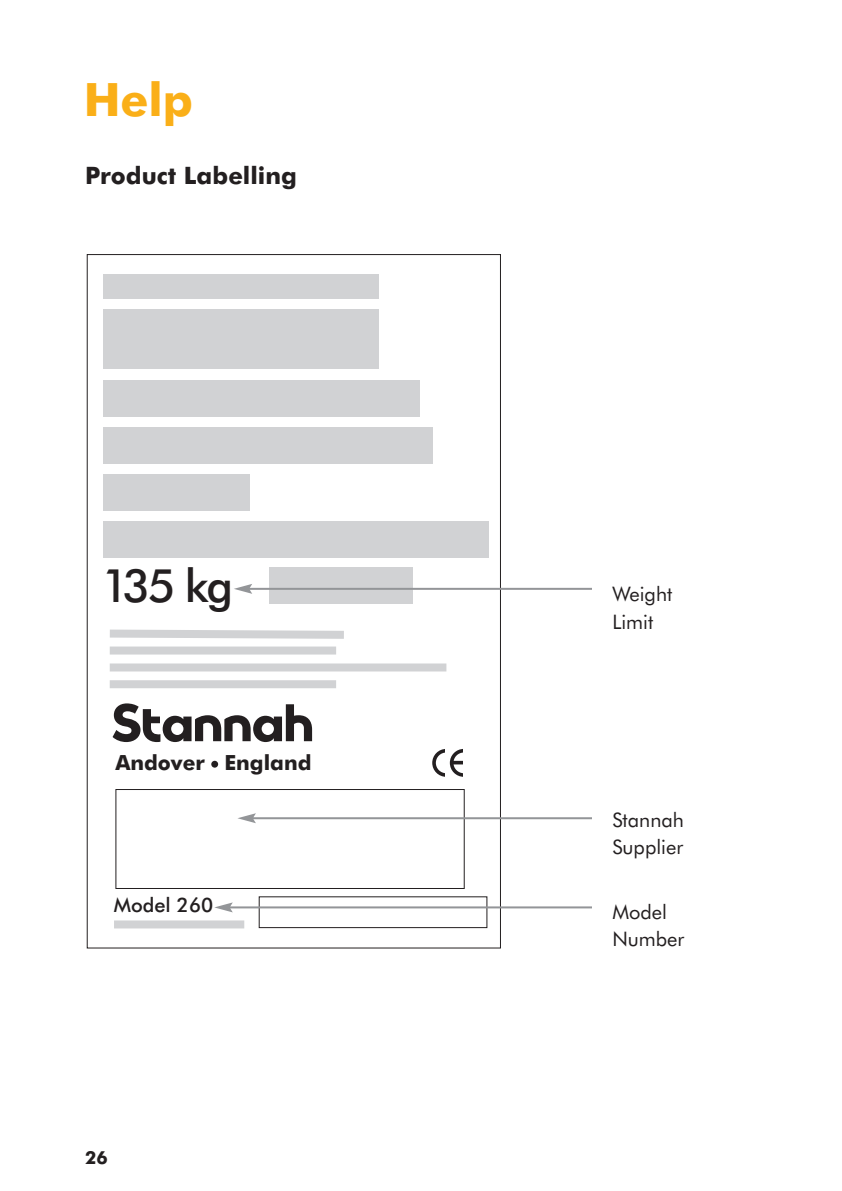
<style>
.page{position:relative;width:842px;height:1191px;background:#fff}
.page>*{position:absolute;margin:0;border:0;box-sizing:border-box;transform-origin:0 0}
.t1{font:500 46px "Futura BT";color:#231f20}
.t2{font:700 46px "Futura BT";color:#faaf18}
.t3{font:700 24px "Futura BT";color:#231f20}
.t4{font:700 21px "Futura BT";color:#231f20}
.t5{font:20px/27.2px "Futura BT";color:#231f20}
.t6{font:500 20px "Futura BT";color:#231f20}
.t7{font:700 18px "Futura BT";color:#231f20}
</style>
<div class="page">
<div style="left:259px;top:896px;width:228px;height:32px;border:1px solid #231f20"></div>
<div style="left:115px;top:789px;width:350px;height:100px;border:1px solid #231f20"></div>
<div style="left:103px;top:274px;width:276px;height:25px;background:#d1d2d4"></div>
<div style="left:103px;top:309px;width:276px;height:59px;background:#d1d2d4"></div>
<div style="left:103px;top:380px;width:316px;height:37px;background:#d1d2d4"></div>
<div style="left:103px;top:427px;width:329px;height:37px;background:#d1d2d4"></div>
<div style="left:103px;top:474px;width:147px;height:37px;background:#d1d2d4"></div>
<div style="left:103px;top:521px;width:385px;height:37px;background:#d1d2d4"></div>
<div style="left:269px;top:567px;width:144px;height:37px;background:#d1d2d4"></div>
<svg style="left:113px;top:703px;width:199px;height:39px"></svg>
<div style="left:211px;top:761px;width:7px;height:6px;background:#231f20;border-radius:50%"></div>
<svg style="left:432px;top:749px;width:31px;height:28px"></svg>
<hr style="left:453px;top:761px;width:14px;height:3px;background:#231f20">
<div style="left:463px;top:747px;width:15px;height:32px;background:#fff"></div>
<hr style="left:249px;top:588px;width:343px;height:2px;background:#939598">
<svg style="left:234px;top:584px;width:18px;height:10px"></svg>
<hr style="left:252px;top:817px;width:340px;height:2px;background:#939598">
<svg style="left:238px;top:813px;width:18px;height:10px"></svg>
<hr style="left:229px;top:906px;width:363px;height:2px;background:#939598">
<svg style="left:214px;top:902px;width:19px;height:10px"></svg>
<svg style="left:110px;top:629px;width:234px;height:10px"></svg>
<div style="left:110px;top:646px;width:226px;height:8px;background:#d1d2d4"></div>
<div style="left:110px;top:663px;width:336px;height:8px;background:#d1d2d4"></div>
<div style="left:110px;top:680px;width:226px;height:8px;background:#d1d2d4"></div>
<div style="left:114px;top:920px;width:130px;height:8px;background:#d1d2d4"></div>
<h1 class="t2" style="left:84px;top:81px;width:111px">Help</h1>
<p class="t3" style="left:85px;top:165px;width:213px">Product Labelling</p>
<h1 class="t1" style="left:101px;top:567px;width:133px">135 kg</h1>
<p class="t4" style="left:115px;top:754px;width:198px">Andover England</p>
<p class="t6" style="left:114px;top:897px;width:101px">Model 260</p>
<p class="t7" style="left:85px;top:1150px;width:24px">26</p>
<p class="t5" style="left:612px;top:582px;width:61px">Weight<br>Limit</p>
<p class="t5" style="left:612px;top:808px;width:73px">Stannah<br>Supplier</p>
<p class="t5" style="left:612px;top:900px;width:74px">Model<br>Number</p>
</div>
